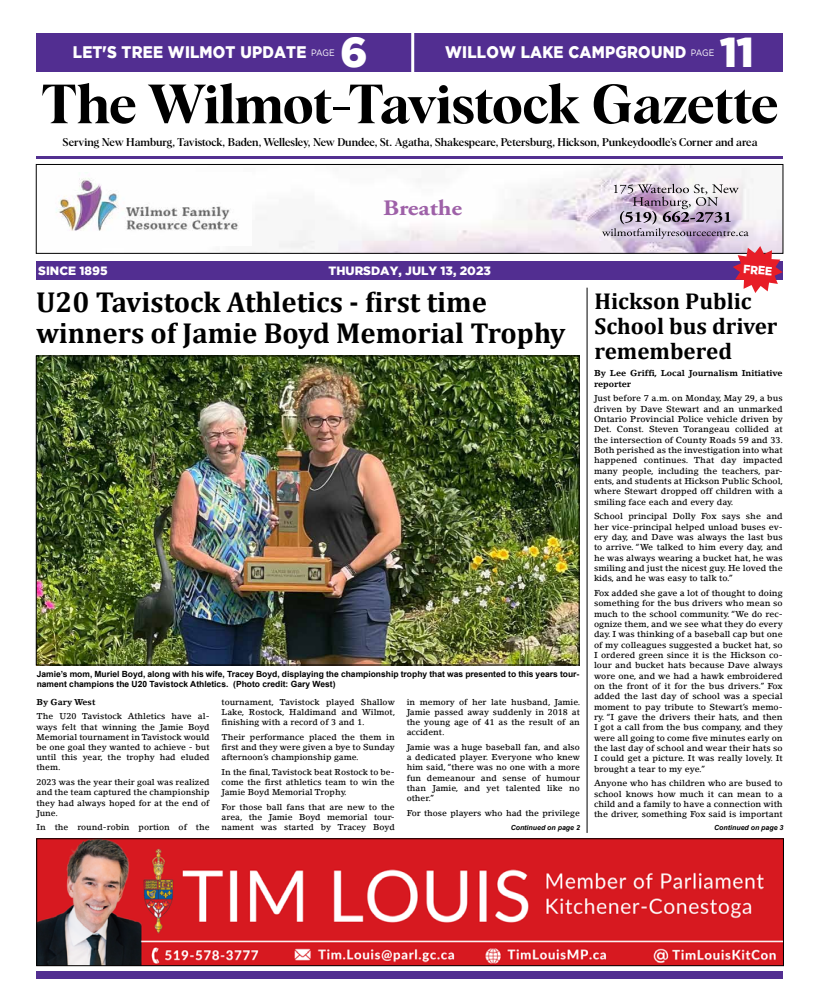
<style>
.page{position:relative;width:819px;height:1008px;background:#fff}
.page>*{position:absolute;margin:0;border:0;box-sizing:border-box;transform-origin:0 0}
.t1{font:54px "Albra Semi";letter-spacing:-.01em;color:#000}
.t2{font:900 41.8px "Gotham";color:#fff}
.t3{font:700 29px/31px "Cambria";color:#000}
.t4{font:700 23px/25px "Cambria";color:#000}
.t5{font:700 22px "Adobe Garamond Pro";color:#9e61a8;scale:1.14 1}
.t6{font:900 16.7px "Gotham";letter-spacing:.015em;color:#fff;scale:.9 1}
.t7{font:900 12px "Gotham";color:#fff}
.t8{font:900 11.9px "Gotham";color:#fff;scale:.9 1}
.t9{font:500 11px "Albra";letter-spacing:-.005em;color:#000}
.t10{font:500 8.6px/10.3px "Lino Letter Std";color:#000;text-align:justify}
.t11{font:700 8.6px/10.3px "Lino Letter Std";color:#000}
.t12{font:500 8.5px/10.2px "Lino Letter Std";color:#000;text-align:justify}
.t13{font:700 8.5px/10.2px "Arial";color:#000}
.t14{font:700 8.5px "Lino Letter Std";color:#000}
.t15{font:italic 700 7px "Arial";color:#000}
.s1{font-weight:400;font-size:9.3px}
</style>
<div class="page">
<hr style="left:36px;top:156px;width:747px;height:3px;background:#523090">
<div style="left:36px;top:972px;width:747px;height:7px;background:#522e91"></div>
<img style="left:85px;top:166px;width:696px;height:86px">
<img style="left:56px;top:173px;width:196px;height:73px">
<svg style="left:602px;top:184px;width:147px;height:55px;background:#bfb3c5"></svg>
<div style="left:36px;top:164px;width:747px;height:90px;border:1px solid #000"></div>
<div style="left:36px;top:261px;width:747px;height:19px;background:#522e91"></div>
<hr style="left:587px;top:288px;width:1px;height:545px;background:#000">
<div style="left:36px;top:33px;width:747px;height:39px;background:#522e91"></div>
<hr style="left:411px;top:29px;width:3px;height:47px;background:#fff">
<svg style="left:733px;top:246px;width:50px;height:47px"></svg>
<img style="left:38px;top:358px;width:539px;height:305px">
<div style="left:36px;top:356px;width:543px;height:309px;border:1px solid #000"></div>
<img style="left:38px;top:840px;width:744px;height:124px">
<div style="left:36px;top:838px;width:748px;height:128px;border:1px solid #000"></div>
<h3 class="t6" style="left:73px;top:42px;width:292px">LET'S TREE WILMOT UPDATE <span class="s1">PAGE</span></h3>
<h2 class="t2" style="left:340px;top:28px;width:29px">6</h2>
<h3 class="t6" style="left:445px;top:42px;width:301px">WILLOW LAKE CAMPGROUND <span class="s1">PAGE</span></h3>
<h2 class="t2" style="left:720px;top:28px;width:36px">11</h2>
<h1 class="t1" style="left:41px;top:65px;width:739px">The Wilmot-Tavistock Gazette</h1>
<p class="t9" style="left:63px;top:134px;width:697px">Serving New Hamburg, Tavistock, Baden, Wellesley, New Dundee, St. Agatha, Shakespeare, Petersburg, Hickson, Punkeydoodle’s Corner and area</p>
<h3 class="t5" style="left:383px;top:195px;width:71px">Breathe</h3>
<h3 class="t7" style="left:38px;top:263px;width:71px">SINCE 1895</h3>
<h3 class="t7" style="left:329px;top:263px;width:164px">THURSDAY, JULY 13, 2023</h3>
<h3 class="t3" style="left:36px;top:286px;width:531px">U20 Tavistock Athletics - first time winners of Jamie Boyd Memorial Trophy</h3>
<h3 class="t8" style="left:744px;top:262px;width:34px;rotate:4deg">FREE</h3>
<h3 class="t4" style="left:594px;top:288px;width:185px">Hickson Public<br>School bus driver remembered</h3>
<p class="t11" style="left:594px;top:368px;width:190px">By Lee Griffi, Local Journalism Initiative reporter</p>
<p class="t10" style="left:594px;top:393px;width:191px">Just before 7 a.m. on Monday, May 29, a bus driven by Dave Stewart and an unmarked Ontario Provincial Police vehicle driven by Det. Const. Steven Torangeau collided at the intersection of County Roads 59 and 33.<br>Both perished as the investigation into what happened continues. That day impacted many people, including the teachers, par&shy;ents, and students at Hickson Public School, where Stewart dropped off children with a smiling face each and every day.</p>
<p class="t10" style="left:594px;top:511px;width:190px">School principal Dolly Fox says she and her vice-principal helped unload buses ev&shy;ery day, and Dave was always the last bus to arrive. “We talked to him every day, and he was always wearing a bucket hat, he was smiling and just the nicest guy. He loved the kids, and he was easy to talk to.”</p>
<p class="t10" style="left:594px;top:588px;width:190px">Fox added she gave a lot of thought to doing something for the bus drivers who mean so much to the school community. “We do rec&shy;ognize them, and we see what they do every day. I was thinking of a baseball cap but one of my colleagues suggested a bucket hat, so I ordered green since it is the Hickson co&shy;lour and bucket hats because Dave always wore one, and we had a hawk embroidered on the front of it for the bus drivers.” Fox added the last day of school was a special moment to pay tribute to Stewart’s memo&shy;ry. “I gave the drivers their hats, and then I got a call from the bus company, and they were all going to come five minutes early on the last day of school and wear their hats so I could get a picture. It was really lovely. It brought a tear to my eye.”</p>
<p class="t10" style="left:594px;top:778px;width:190px">Anyone who has children who are bused to school knows how much it can mean to a child and a family to have a connection with the driver, something Fox said is important</p>
<p class="t13" style="left:37px;top:669px;width:544px">Jamie’s mom, Muriel Boyd, along with his wife, Tracey Boyd, displaying the championship trophy that was presented to this years tour&shy;nament champions the U20 Tavistock Athletics. (Photo credit: Gary West)</p>
<p class="t12" style="left:407px;top:697px;width:175px">in memory of her late husband, Jamie.<br>Jamie passed away suddenly in 2018 at the young age of 41 as the result of an accident.</p>
<p class="t12" style="left:407px;top:742px;width:175px">Jamie was a huge baseball fan, and also a dedicated player. Everyone who knew him said, “there was no one with a more fun demeanour and sense of humour than Jamie, and yet talented like no other.”</p>
<p class="t12" style="left:407px;top:808px;width:175px">For those players who had the privilege</p>
<p class="t12" style="left:222px;top:697px;width:175px">tournament, Tavistock played Shallow Lake, Rostock, Haldimand and Wilmot, finishing with a record of 3 and 1.</p>
<p class="t12" style="left:222px;top:732px;width:175px">Their performance placed the them in first and they were given a bye to Sunday afternoon’s championship game.</p>
<p class="t12" style="left:222px;top:767px;width:175px">In the final, Tavistock beat Rostock to be&shy;come the first athletics team to win the Jamie Boyd Memorial Trophy.</p>
<p class="t12" style="left:222px;top:802px;width:175px">For those ball fans that are new to the area, the Jamie Boyd memorial tour&shy;nament was started by Tracey Boyd</p>
<p class="t14" style="left:36px;top:697px;width:60px">By Gary West</p>
<p class="t12" style="left:36px;top:711px;width:175px">The U20 Tavistock Athletics have al&shy;ways felt that winning the Jamie Boyd Memorial tournament in Tavistock would be one goal they wanted to achieve - but until this year, the trophy had eluded them.</p>
<p class="t12" style="left:36px;top:777px;width:175px">2023 was the year their goal was realized and the team captured the championship they had always hoped for at the end of June.</p>
<p class="t12" style="left:36px;top:822px;width:175px">In the round-robin portion of the</p>
<p class="t15" style="left:511px;top:823px;width:71px">Continued on page 2</p>
<p class="t15" style="left:714px;top:823px;width:71px">Continued on page 3</p>
</div>
